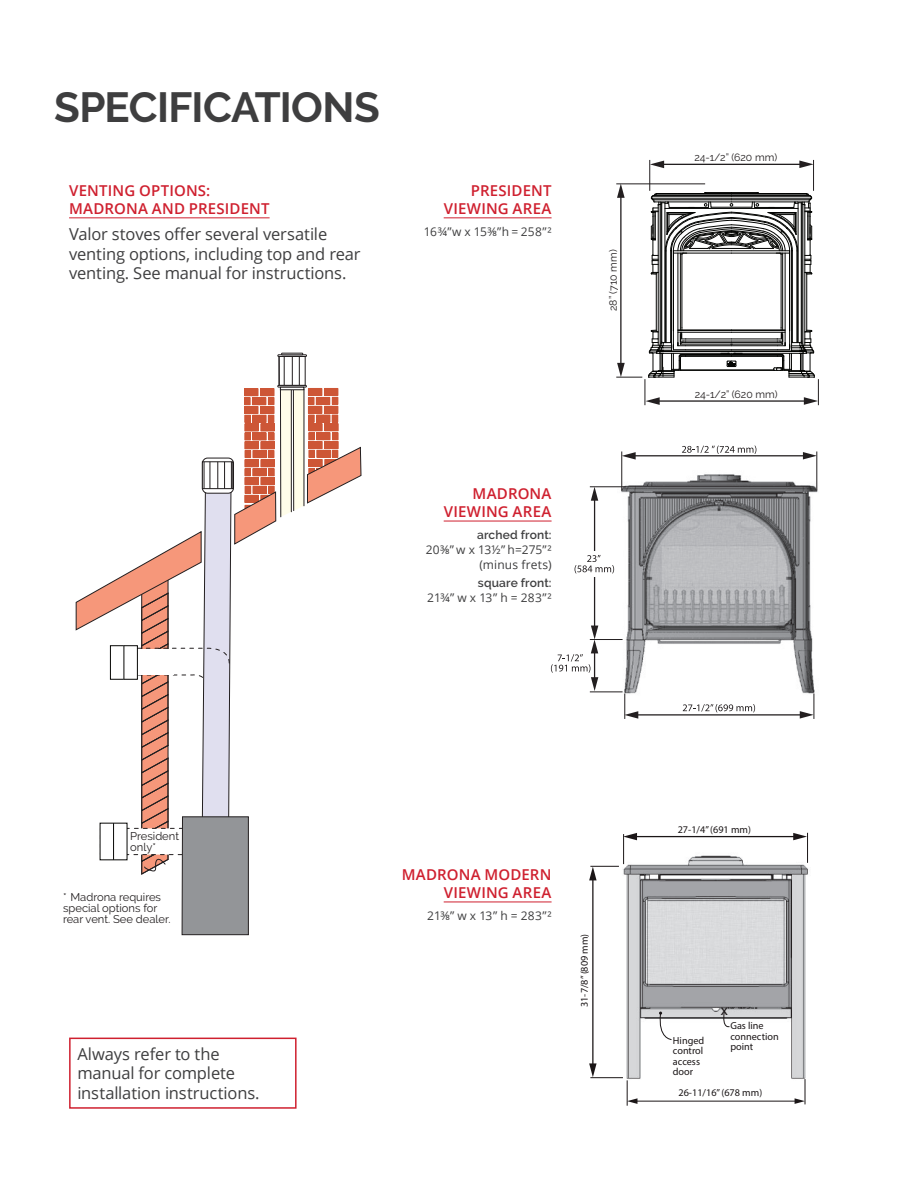
<style>
.page{position:relative;width:918px;height:1188px;background:#fff}
.page>*{position:absolute;margin:0;border:0;box-sizing:border-box;transform-origin:0 0}
.PAGE_HEADER{font:700 42px "Raleway";letter-spacing:-.015em;color:#3e3e3f}
.BODY_black{font:16.5px/19.5px "Open Sans";letter-spacing:-.01em;color:#3e3e3f}
.t1{font:15.3px "Myriad Pro";color:#1b1617}
.T__title_right-align{font:600 15px/18px "Open Sans";letter-spacing:.015em;color:#cf202f;text-align:right}
.T__title{font:600 15px/18px "Open Sans";letter-spacing:.01em;color:#cf202f}
.T__body{font:12px/15px "Open Sans";letter-spacing:.015em;color:#3e3e3f;text-align:right}
.t2{font:11.25px/11.2px "Raleway";color:#231f20}
.t3{font:10.5px "Raleway";color:#231f20}
.t4{font:10.2px/10.2px "Myriad Pro";color:#1b1617}
.t5{font:10.2px/12.9px "Raleway";color:#231f20;text-align:center}
.s1{font-family:"Raleway";font-weight:600}
</style>
<div class="page">
<img style="left:617px;top:470px;width:201px;height:223px">
<hr style="left:590px;top:486px;width:36px;height:1px;background:#231f20">
<hr style="left:590px;top:692px;width:33px;height:1px;background:#231f20">
<hr style="left:590px;top:639px;width:33px;height:1px;background:#231f20">
<hr style="left:594px;top:498px;width:1px;height:130px;background:#231f20">
<svg style="left:591px;top:487px;width:7px;height:14px"></svg>
<hr style="left:636px;top:714px;width:166px;height:2px;background:#231f20">
<svg style="left:800px;top:693px;width:15px;height:26px"></svg>
<svg style="left:624px;top:693px;width:14px;height:26px"></svg>
<hr style="left:621px;top:451px;width:1px;height:40px;background:#231f20">
<hr style="left:816px;top:451px;width:1px;height:39px;background:#231f20">
<hr style="left:633px;top:455px;width:172px;height:1px;background:#231f20">
<svg style="left:803px;top:452px;width:14px;height:7px"></svg>
<svg style="left:622px;top:452px;width:14px;height:8px"></svg>
<div style="left:591px;top:552px;width:7px;height:25px;background:#fff"></div>
<svg style="left:575px;top:555px;width:39px;height:18px"></svg>
<svg style="left:551px;top:626px;width:47px;height:65px"></svg>
<svg style="left:683px;top:704px;width:72px;height:8px"></svg>
<svg style="left:682px;top:446px;width:74px;height:8px"></svg>
<img style="left:617px;top:853px;width:191px;height:231px">
<hr style="left:590px;top:1077px;width:33px;height:1px;background:#1b1617">
<hr style="left:623px;top:834px;width:1px;height:30px;background:#1b1617">
<hr style="left:807px;top:833px;width:1px;height:30px;background:#1b1617">
<hr style="left:636px;top:1101px;width:160px;height:1px;background:#1b1617">
<svg style="left:627px;top:1080px;width:10px;height:26px"></svg>
<svg style="left:795px;top:1079px;width:11px;height:25px"></svg>
<hr style="left:592px;top:878px;width:2px;height:188px;background:#1b1617">
<svg style="left:589px;top:1063px;width:8px;height:14px"></svg>
<svg style="left:589px;top:866px;width:30px;height:14px"></svg>
<svg style="left:658px;top:1011px;width:14px;height:29px"></svg>
<svg style="left:722px;top:1011px;width:8px;height:18px"></svg>
<hr style="left:635px;top:836px;width:161px;height:1px;background:#1b1617">
<svg style="left:623px;top:833px;width:14px;height:7px"></svg>
<svg style="left:793px;top:833px;width:14px;height:7px"></svg>
<div style="left:69px;top:1038px;width:228px;height:71px;border:2px solid #cf202f"></div>
<hr style="left:681px;top:370px;width:100px;height:1px;background:#040503">
<svg style="left:727px;top:361px;width:10px;height:6px"></svg>
<hr style="left:798px;top:203px;width:1px;height:140px;background:#040503">
<hr style="left:785px;top:253px;width:1px;height:92px;background:#040503">
<hr style="left:797px;top:251px;width:1px;height:92px;background:#040503">
<hr style="left:782px;top:254px;width:1px;height:76px;background:#040503">
<hr style="left:801px;top:203px;width:1px;height:139px;background:#040503">
<hr style="left:802px;top:203px;width:1px;height:139px;background:#040503">
<hr style="left:792px;top:251px;width:1px;height:91px;background:#040503">
<hr style="left:791px;top:251px;width:1px;height:100px;background:#040503">
<hr style="left:789px;top:251px;width:1px;height:96px;background:#040503">
<hr style="left:781px;top:254px;width:1px;height:74px;background:#040503">
<hr style="left:731px;top:344px;width:52px;height:1px;background:#040503">
<hr style="left:731px;top:332px;width:54px;height:1px;background:#040503">
<hr style="left:731px;top:330px;width:54px;height:1px;background:#040503">
<hr style="left:731px;top:351px;width:61px;height:1px;background:#040503">
<hr style="left:732px;top:353px;width:70px;height:1px;background:#040503">
<hr style="left:732px;top:354px;width:45px;height:1px;background:#040503">
<hr style="left:732px;top:356px;width:45px;height:1px;background:#040503">
<hr style="left:732px;top:355px;width:45px;height:1px;background:#040503">
<hr style="left:732px;top:339px;width:45px;height:1px;background:#040503">
<hr style="left:732px;top:341px;width:45px;height:1px;background:#040503">
<hr style="left:732px;top:342px;width:45px;height:1px;background:#040503">
<hr style="left:732px;top:345px;width:45px;height:1px;background:#040503">
<hr style="left:732px;top:350px;width:45px;height:1px;background:#040503">
<hr style="left:803px;top:205px;width:1px;height:140px;background:#040503">
<hr style="left:805px;top:205px;width:1px;height:140px;background:#040503">
<hr style="left:806px;top:273px;width:1px;height:58px;background:#040503">
<hr style="left:671px;top:251px;width:1px;height:100px;background:#040503">
<hr style="left:661px;top:353px;width:71px;height:1px;background:#040503">
<hr style="left:686px;top:350px;width:46px;height:1px;background:#040503">
<hr style="left:686px;top:355px;width:46px;height:1px;background:#040503">
<hr style="left:686px;top:356px;width:46px;height:1px;background:#040503">
<hr style="left:686px;top:354px;width:46px;height:1px;background:#040503">
<hr style="left:671px;top:351px;width:61px;height:1px;background:#040503">
<hr style="left:661px;top:203px;width:1px;height:139px;background:#040503">
<hr style="left:662px;top:203px;width:1px;height:139px;background:#040503">
<hr style="left:686px;top:345px;width:46px;height:1px;background:#040503">
<hr style="left:686px;top:342px;width:46px;height:1px;background:#040503">
<hr style="left:686px;top:341px;width:46px;height:1px;background:#040503">
<hr style="left:686px;top:339px;width:46px;height:1px;background:#040503">
<hr style="left:678px;top:330px;width:54px;height:1px;background:#040503">
<hr style="left:678px;top:332px;width:54px;height:1px;background:#040503">
<hr style="left:680px;top:344px;width:52px;height:1px;background:#040503">
<hr style="left:673px;top:251px;width:1px;height:80px;background:#040503">
<hr style="left:670px;top:251px;width:1px;height:91px;background:#040503">
<hr style="left:666px;top:251px;width:1px;height:92px;background:#040503">
<hr style="left:665px;top:251px;width:1px;height:92px;background:#040503">
<hr style="left:678px;top:253px;width:1px;height:92px;background:#040503">
<hr style="left:682px;top:254px;width:1px;height:74px;background:#040503">
<hr style="left:680px;top:254px;width:1px;height:76px;background:#040503">
<hr style="left:656px;top:273px;width:1px;height:58px;background:#040503">
<hr style="left:658px;top:205px;width:1px;height:140px;background:#040503">
<hr style="left:660px;top:205px;width:1px;height:140px;background:#040503">
<svg style="left:651px;top:192px;width:162px;height:83px"></svg>
<hr style="left:616px;top:184px;width:89px;height:1px;background:#231f20">
<hr style="left:620px;top:195px;width:2px;height:170px;background:#231f20">
<svg style="left:617px;top:184px;width:8px;height:14px"></svg>
<hr style="left:657px;top:400px;width:149px;height:2px;background:#231f20">
<svg style="left:774px;top:328px;width:45px;height:77px"></svg>
<svg style="left:616px;top:328px;width:70px;height:77px"></svg>
<hr style="left:649px;top:160px;width:1px;height:31px;background:#231f20">
<hr style="left:813px;top:160px;width:1px;height:31px;background:#231f20">
<hr style="left:662px;top:164px;width:140px;height:1px;background:#231f20">
<svg style="left:799px;top:160px;width:14px;height:8px"></svg>
<svg style="left:650px;top:161px;width:14px;height:7px"></svg>
<hr style="left:444px;top:902px;width:108px;height:1px;background:#cf202f">
<hr style="left:444px;top:217px;width:108px;height:1px;background:#cf202f">
<hr style="left:444px;top:521px;width:108px;height:1px;background:#cf202f">
<div style="left:278px;top:354px;width:29px;height:3px;border:1px solid #211d1e"></div>
<div style="left:281px;top:353px;width:22px;height:2px;border:1px solid #211d1e"></div>
<svg style="left:75px;top:355px;width:286px;height:575px"></svg>
<div style="left:182px;top:817px;width:66px;height:118px;background:#939598"></div>
<div style="left:182px;top:817px;width:67px;height:118px;border:1px solid #231f20"></div>
<hr style="left:69px;top:217px;width:201px;height:1px;background:#cf202f">
<p class="PAGE_HEADER" style="left:54px;top:83px;width:327px">SPECIFICATIONS</p>
<p class="T__title" style="left:69px;top:181px;width:202px">VENTING OPTIONS:<br>MADRONA AND PRESIDENT</p>
<p class="BODY_black" style="left:69px;top:224px;width:293px">Valor stoves offer several versatile venting options, including top and rear venting. See manual for instructions.</p>
<p class="T__title_right-align" style="left:444px;top:181px;width:109px">PRESIDENT<br>VIEWING AREA</p>
<p class="T__body" style="left:424px;top:224px;width:129px">16¾”w x 15⅜”h = 258”²</p>
<p class="t3" style="left:607px;top:311px;width:63px;rotate:-90deg">28” (710 mm)</p>
<p class="T__title_right-align" style="left:444px;top:485px;width:109px">MADRONA<br>VIEWING AREA</p>
<p class="T__body" style="left:426px;top:527px;width:127px"><span class="s1">arched front:<br></span>20⅜” w x 13½” h=275”² (minus frets)</p>
<p class="T__body" style="left:427px;top:575px;width:126px"><span class="s1">square front:<br></span>21¾” w x 13” h = 283”²</p>
<p class="t3" style="left:694px;top:151px;width:84px">24-1/2” (620 mm)</p>
<p class="t3" style="left:695px;top:388px;width:84px">24-1/2” (620 mm)</p>
<p class="t2" style="left:130px;top:830px;width:50px">President only*</p>
<p class="t2" style="left:63px;top:891px;width:109px">* Madrona requires special options for rear vent. See dealer.</p>
<p class="BODY_black" style="left:77px;top:1044px;width:184px">Always refer to the manual for complete installation instructions.</p>
<p class="T__title_right-align" style="left:402px;top:865px;width:151px">MADRONA MODERN<br>VIEWING AREA</p>
<p class="T__body" style="left:427px;top:908px;width:126px">21⅜” w x 13” h = 283”²</p>
<p class="t4" style="left:579px;top:1007px;width:75px;rotate:-90deg">31-7/8” (809 mm)</p>
<p class="t4" style="left:678px;top:824px;width:75px">27-1/4” (691 mm)</p>
<p class="t5" style="left:662px;top:1033px;width:46px">14”<br>(356 mm)</p>
<p class="t5" style="left:661px;top:1060px;width:37px">17-7/8”</p>
<p class="t4" style="left:673px;top:1035px;width:33px">Hinged control access door</p>
<p class="t1" style="left:721px;top:1000px;width:9px">x</p>
<p class="t4" style="left:730px;top:1021px;width:50px">Gas line connection point</p>
<p class="t4" style="left:679px;top:1088px;width:85px">26-11/16” (678 mm)</p>
</div>
